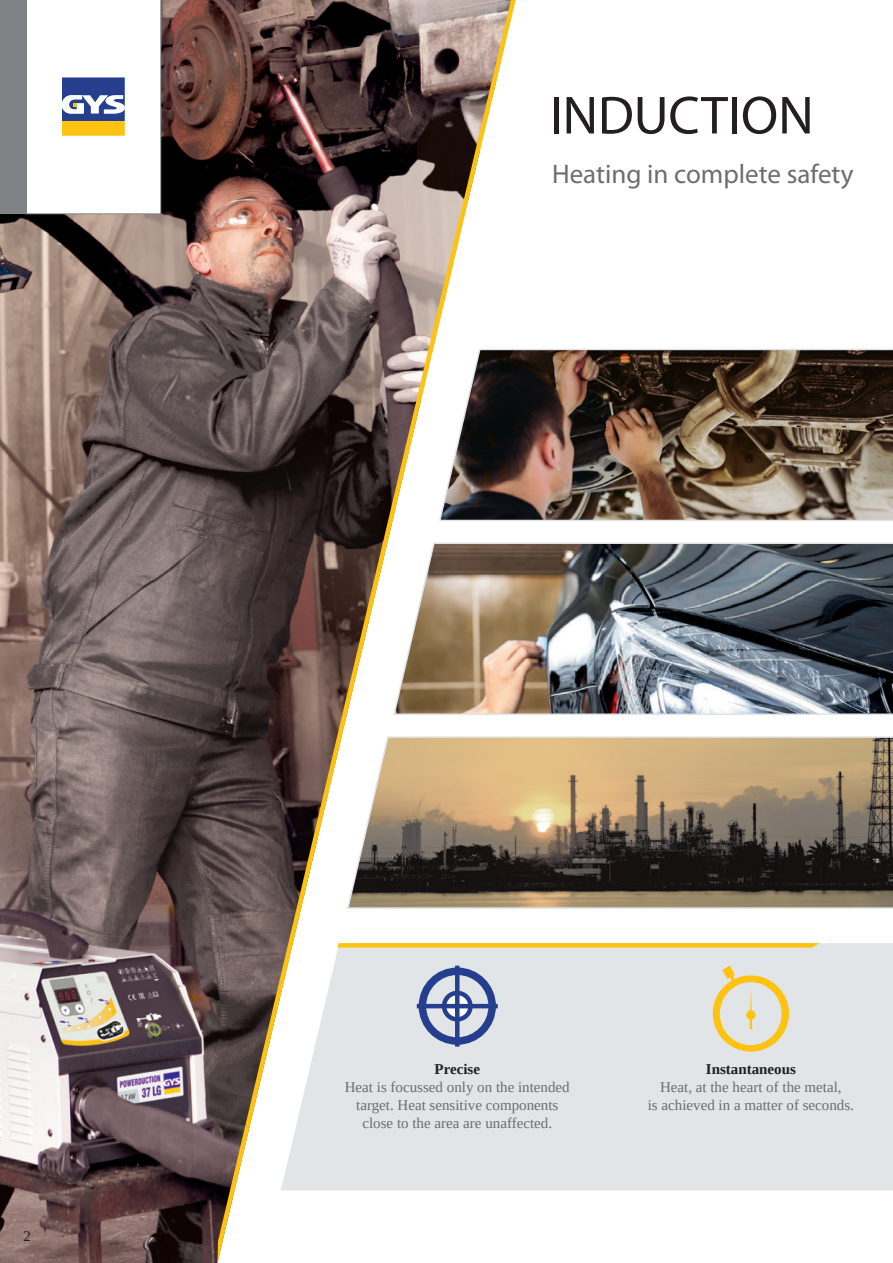
<style>
.page{position:relative;width:893px;height:1263px;background:#fff}
.page>*{position:absolute;margin:0;border:0;box-sizing:border-box;transform-origin:0 0}
.t1{font:54px "Myriad Pro";color:#231f20}
.t2{font:27px "Myriad Pro";color:#6c6d70}
.t3{font:15px/18px "Tinos";color:#6c6d70;text-align:center}
.t4{font:700 15px "Tinos";color:#231f20}
.t5{font:15px "Tinos";color:#231f20}
</style>
<div class="page">
<div style="left:516px;top:943px;width:377px;height:247px;background:#e1e5e8"></div>
<img style="left:0;top:0;width:217px;height:1263px">
<svg style="left:516px;top:943px;width:304px;height:5px;background:#fac528"></svg>
<svg style="left:0;top:0;width:161px;height:214px"></svg>
<img style="left:516px;top:349px;width:377px;height:172px">
<img style="left:516px;top:542px;width:377px;height:173px">
<svg style="left:713px;top:966px;width:76px;height:86px;background:#e8dbaf"></svg>
<svg style="left:516px;top:736px;width:377px;height:173px;background:#87755c"></svg>
<img style="left:217px;top:0;width:299px;height:1263px">
<h1 class="t1" style="left:550px;top:82px;width:265px">INDUCTION</h1>
<h2 class="t2" style="left:552px;top:157px;width:303px">Heating in complete safety</h2>
<p class="t5" style="left:23px;top:1226px;width:9px">2</p>
<p class="t4" style="left:434px;top:1059px;width:47px">Precise</p>
<p class="t3" style="left:345px;top:1078px;width:226px">Heat is focussed only on the intended target. Heat sensitive components close to the area are unaffected.</p>
<p class="t4" style="left:706px;top:1059px;width:92px">Instantaneous</p>
<p class="t3" style="left:648px;top:1078px;width:208px">Heat, at the heart of the metal,<br>is achieved in a matter of seconds.</p>
</div>
